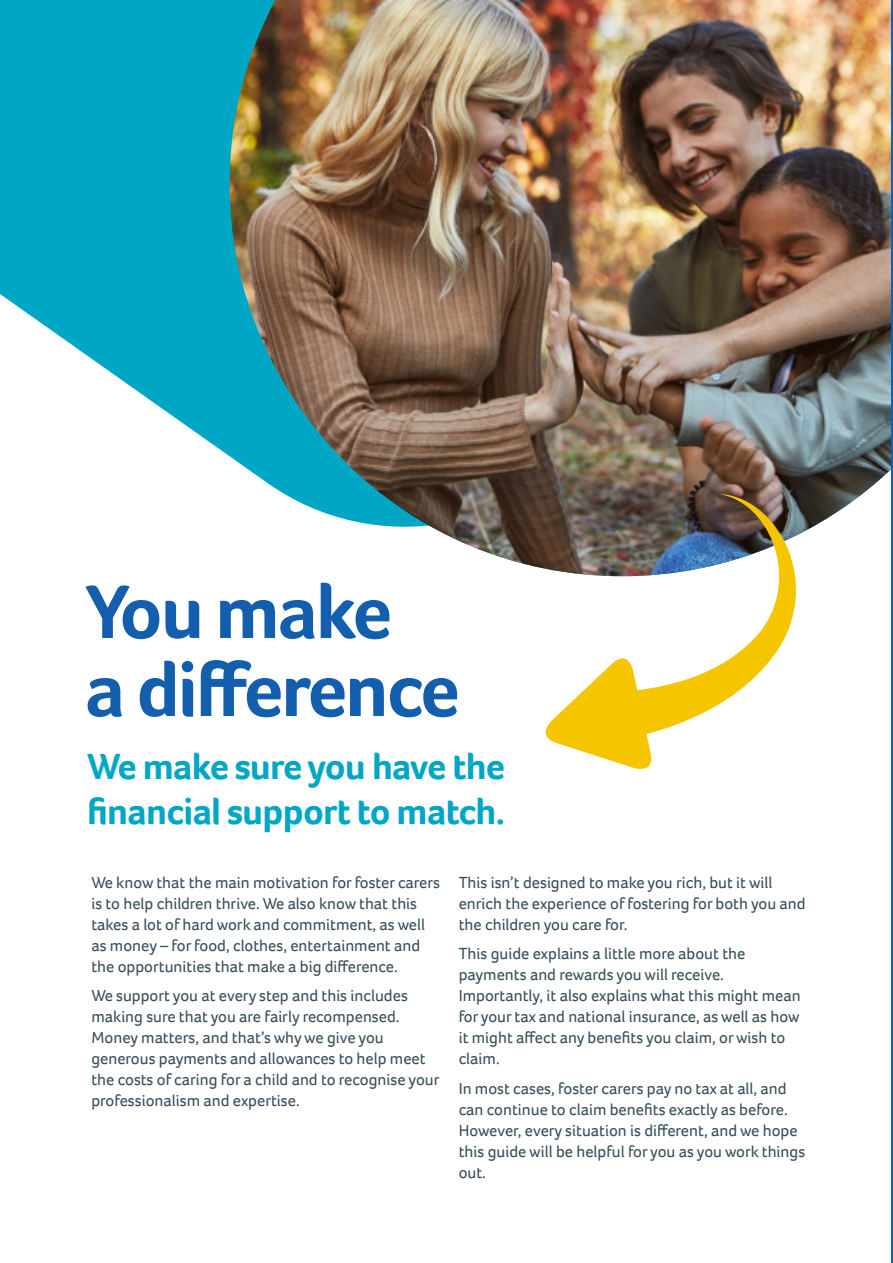
<style>
.page{position:relative;width:893px;height:1263px;background:#fff}
.page>*{position:absolute;margin:0;border:0;box-sizing:border-box;transform-origin:0 0}
.t1{font:700 78px "Foco";letter-spacing:-.03em;color:#135fad}
.t2{font:700 37.5px/45px "Foco";letter-spacing:-.02em;color:#00a7c4}
.t3{font:16.5px/21px "Foco";color:#364d59}
</style>
<div class="page">
<svg style="left:0;top:0;width:230px;height:457px;fill:#00a7c4"></svg>
<img style="left:230px;top:0;width:661px;height:567px">
<hr style="left:891px;top:0;width:2px;height:1263px;background:#135fad">
<svg style="left:535px;top:494px;width:262px;height:275px"></svg>
<p class="t1" style="left:85px;top:560px;width:309px">You make</p>
<p class="t1" style="left:85px;top:638px;width:376px">a difference</p>
<p class="t2" style="left:87px;top:744px;width:420px">We make sure you have the financial support to match.</p>
<p class="t3" style="left:91px;top:871px;width:350px">We know that the main motivation for foster carers is to help children thrive. We also know that this takes a lot of hard work and commitment, as well as money – for food, clothes, entertainment and the opportunities that make a big difference.</p>
<p class="t3" style="left:91px;top:985px;width:349px">We support you at every step and this includes making sure that you are fairly recompensed.<br>Money matters, and that’s why we give you generous payments and allowances to help meet the costs of caring for a child and to recognise your professionalism and expertise.</p>
<p class="t3" style="left:459px;top:871px;width:348px">This isn’t designed to make you rich, but it will enrich the experience of fostering for both you and the children you care for.</p>
<p class="t3" style="left:459px;top:943px;width:344px">This guide explains a little more about the payments and rewards you will receive.<br>Importantly, it also explains what this might mean for your tax and national insurance, as well as how it might affect any benefits you claim, or wish to claim.</p>
<p class="t3" style="left:459px;top:1077px;width:348px">In most cases, foster carers pay no tax at all, and can continue to claim benefits exactly as before.<br>However, every situation is different, and we hope this guide will be helpful for you as you work things out.</p>
</div>
